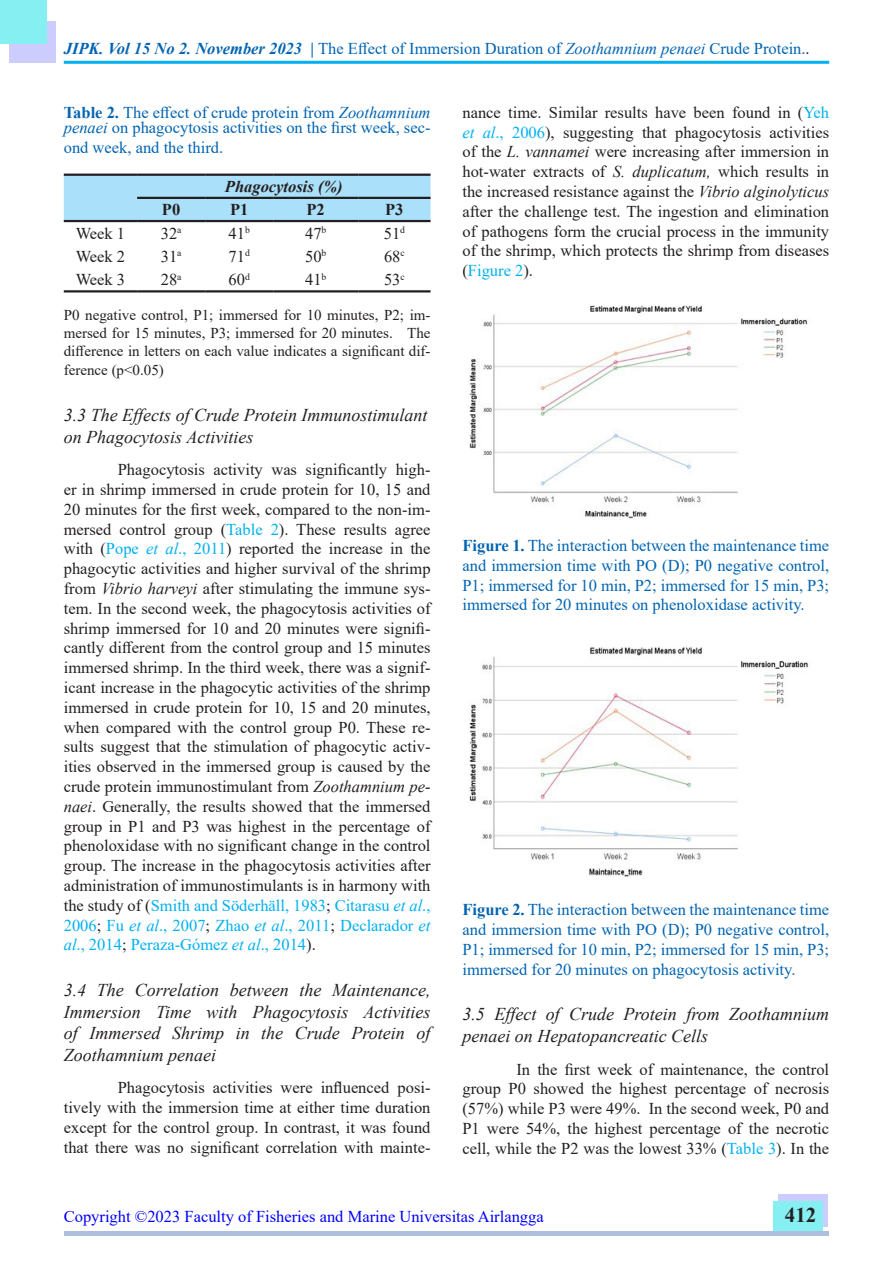
<style>
.page{position:relative;width:893px;height:1263px;background:#fff}
.page>*{position:absolute;margin:0;border:0;box-sizing:border-box;transform-origin:0 0}
.t1{font:700 21px "Times New Roman";color:#231f20}
.Heading_2{font:italic 18px/21.6px "Times New Roman";color:#231f20}
.t2{font:16.5px/19.8px "Times New Roman";color:#231f20;text-align:justify}
.t3{font:16.5px/19.8px "Times New Roman";color:#0164b2;text-align:justify}
.t4{font:16.5px "Times New Roman";color:#00f}
.t5{font:italic 700 16.5px "Times New Roman";color:#231f20}
.t6{font:700 16.5px "Times New Roman";color:#231f20}
.t7{font:15px/18px "Times New Roman";color:#231f20;text-align:justify}
.s1{font-weight:700;font-style:italic}
.s2{font-weight:700}
.s3{font-style:italic}
.s4{color:#231f20}
.s5{color:#00b0f0}
.s6{font-style:italic;color:#00b0f0}
</style>
<div class="page">
<div style="left:9px;top:21px;width:47px;height:42px;background:#ccf"></div>
<div style="left:0;top:0;width:47px;height:44px;background:#86eff1"></div>
<hr style="left:64px;top:61px;width:765px;height:3px;background:#00b0f0">
<div style="left:779px;top:1194px;width:49px;height:33px;background:#ccf"></div>
<div style="left:774px;top:1201px;width:49px;height:29px;background:#86eff1"></div>
<div style="left:64px;top:1231px;width:765px;height:5px;background:#adbee1"></div>
<div style="left:64px;top:176px;width:367px;height:44px;background:#aae0f9"></div>
<hr style="left:64px;top:174px;width:73px;height:2px;background:#231f20">
<hr style="left:137px;top:174px;width:68px;height:2px;background:#231f20">
<hr style="left:205px;top:174px;width:68px;height:2px;background:#231f20">
<hr style="left:273px;top:174px;width:85px;height:2px;background:#231f20">
<hr style="left:358px;top:174px;width:73px;height:2px;background:#231f20">
<hr style="left:137px;top:197px;width:68px;height:2px;background:#231f20">
<hr style="left:205px;top:197px;width:68px;height:2px;background:#231f20">
<hr style="left:273px;top:197px;width:85px;height:2px;background:#231f20">
<hr style="left:358px;top:197px;width:73px;height:2px;background:#231f20">
<hr style="left:64px;top:220px;width:73px;height:2px;background:#231f20">
<hr style="left:137px;top:220px;width:68px;height:2px;background:#231f20">
<hr style="left:205px;top:220px;width:68px;height:2px;background:#231f20">
<hr style="left:273px;top:220px;width:85px;height:2px;background:#231f20">
<hr style="left:358px;top:220px;width:73px;height:2px;background:#231f20">
<hr style="left:64px;top:290px;width:73px;height:2px;background:#231f20">
<hr style="left:137px;top:290px;width:68px;height:2px;background:#231f20">
<hr style="left:205px;top:290px;width:68px;height:2px;background:#231f20">
<hr style="left:273px;top:290px;width:85px;height:2px;background:#231f20">
<hr style="left:358px;top:290px;width:73px;height:2px;background:#231f20">
<img style="left:469px;top:305px;width:339px;height:214px">
<img style="left:469px;top:647px;width:339px;height:230px">
<p class="t3" style="left:64px;top:38px;width:747px"><span class="s1">JIPK. Vol 15 No 2. November 2023</span> <span class="s2">|</span> The Effect of Immersion Duration of <span class="s3">Zoothamnium penaei</span> Crude Protein.<span class="s4">.</span></p>
<p class="t3" style="left:64px;top:104px;width:368px;line-height:15px"><span class="s2">Table 2.</span> The effect of crude protein from <span class="s3">Zoothamnium penaei</span> on phagocytosis activities on the first week, sec-</p>
<p class="t3" style="left:64px;top:137px;width:161px">ond week, and the third.</p>
<p class="t5" style="left:225px;top:175px;width:119px">Phagocytosis (%)</p>
<p class="t6" style="left:162px;top:198px;width:20px">P0</p>
<p class="t6" style="left:230px;top:198px;width:20px">P1</p>
<p class="t6" style="left:307px;top:198px;width:20px">P2</p>
<p class="t6" style="left:385px;top:198px;width:20px">P3</p>
<p class="t2" style="left:76px;top:223px;width:51px">Week 1</p>
<p class="t2" style="left:161px;top:223px;width:22px">32<sup>a</sup></p>
<p class="t2" style="left:229px;top:223px;width:23px">41<sup>b</sup></p>
<p class="t2" style="left:305px;top:223px;width:23px">47<sup>b</sup></p>
<p class="t2" style="left:384px;top:223px;width:23px">51<sup>d</sup></p>
<p class="t2" style="left:76px;top:246px;width:51px">Week 2</p>
<p class="t2" style="left:161px;top:246px;width:22px">31<sup>a</sup></p>
<p class="t2" style="left:229px;top:246px;width:23px">71<sup>d</sup></p>
<p class="t2" style="left:305px;top:246px;width:23px">50<sup>b</sup></p>
<p class="t2" style="left:384px;top:246px;width:22px">68<sup>c</sup></p>
<p class="t2" style="left:76px;top:269px;width:51px">Week 3</p>
<p class="t2" style="left:161px;top:269px;width:22px">28<sup>a</sup></p>
<p class="t2" style="left:229px;top:269px;width:23px">60<sup>d</sup></p>
<p class="t2" style="left:305px;top:269px;width:23px">41<sup>b</sup></p>
<p class="t2" style="left:384px;top:269px;width:22px">53<sup>c</sup></p>
<p class="t7" style="left:64px;top:305px;width:368px">P0 negative control, P1; immersed for 10 minutes, P2; im&shy;mersed for 15 minutes, P3; immersed for 20 minutes. The difference in letters on each value indicates a significant dif-</p>
<p class="t7" style="left:64px;top:361px;width:102px">ference (p&lt;0.05)</p>
<p class="Heading_2" style="left:64px;top:404px;width:365px">3.3 The Effects of Crude Protein Immunostimulant on Phagocytosis Activities</p>
<p class="t2" style="left:64px;top:459px;width:368px;text-indent:54px">Phagocytosis activity was significantly high&shy;er in shrimp immersed in crude protein for 10, 15 and 20 minutes for the first week, compared to the non-im&shy;mersed control group (<span class="s5">Table 2</span>). These results agree with (<span class="s5">Pope</span> <span class="s6">et al</span><span class="s5">., 2011</span>) reported the increase in the phagocytic activities and higher survival of the shrimp from <span class="s3">Vibrio harveyi</span> after stimulating the immune sys&shy;tem. In the second week, the phagocytosis activities of shrimp immersed for 10 and 20 minutes were signifi&shy;cantly different from the control group and 15 minutes immersed shrimp. In the third week, there was a signif&shy;icant increase in the phagocytic activities of the shrimp immersed in crude protein for 10, 15 and 20 minutes, when compared with the control group P0. These re&shy;sults suggest that the stimulation of phagocytic activ&shy;ities observed in the immersed group is caused by the crude protein immunostimulant from <span class="s3">Zoothamnium pe&shy;naei</span>. Generally, the results showed that the immersed group in P1 and P3 was highest in the percentage of phenoloxidase with no significant change in the control group. The increase in the phagocytosis activities after administration of immunostimulants is in harmony with the study of (<span class="s5">Smith and Söderhäll, 1983</span>; <span class="s5">Citarasu</span> <span class="s6">et al</span><span class="s5">., 2006</span>; <span class="s5">Fu</span> <span class="s6">et al</span><span class="s5">., 2007</span>; <span class="s5">Zhao</span> <span class="s6">et al</span><span class="s5">., 2011</span>; <span class="s5">Declarador</span> <span class="s6">et al</span><span class="s5">., 2014</span>; <span class="s5">Peraza-Gómez</span> <span class="s6">et al</span><span class="s5">., 2014</span>).</p>
<p class="Heading_2" style="left:64px;top:979px;width:368px;text-align:justify">3.4 The Correlation between the Maintenance, Immersion Time with Phagocytosis Activities of Immersed Shrimp in the Crude Protein of Zoothamnium penaei</p>
<p class="t2" style="left:64px;top:1077px;width:368px;text-indent:54px">Phagocytosis activities were influenced posi&shy;tively with the immersion time at either time duration except for the control group. In contrast, it was found that there was no significant correlation with mainte-</p>
<p class="t2" style="left:462px;top:102px;width:368px">nance time. Similar results have been found in (<span class="s5">Yeh </span><span class="s6">et al</span><span class="s5">., 2006</span>), suggesting that phagocytosis activities of the <span class="s3">L. vannamei</span> were increasing after immersion in hot-water extracts of <span class="s3">S. duplicatum,</span> which results in the increased resistance against the <span class="s3">Vibrio alginolyticus </span>after the challenge test. The ingestion and elimination of pathogens form the crucial process in the immunity of the shrimp, which protects the shrimp from diseases (<span class="s5">Figure 2</span>).</p>
<p class="t3" style="left:462px;top:535px;width:368px"><span class="s2">Figure 1.</span> The interaction between the maintenance time and immersion time with PO (D); P0 negative control, P1; immersed for 10 min, P2; immersed for 15 min, P3; immersed for 20 minutes on phenoloxidase activity.</p>
<p class="t3" style="left:462px;top:899px;width:368px"><span class="s2">Figure 2.</span> The interaction between the maintenance time and immersion time with PO (D); P0 negative control, P1; immersed for 10 min, P2; immersed for 15 min, P3; immersed for 20 minutes on phagocytosis activity.</p>
<p class="Heading_2" style="left:462px;top:1003px;width:368px">3.5 Effect of Crude Protein from Zoothamnium penaei on Hepatopancreatic Cells</p>
<p class="t2" style="left:462px;top:1058px;width:368px;text-indent:54px">In the first week of maintenance, the control group P0 showed the highest percentage of necrosis (57%) while P3 were 49%. In the second week, P0 and P1 were 54%, the highest percentage of the necrotic cell, while the P2 was the lowest 33% (<span class="s5">Table 3</span>). In the</p>
<p class="t4" style="left:64px;top:1205px;width:481px">Copyright ©2023 Faculty of Fisheries and Marine Universitas Airlangga</p>
<p class="t1" style="left:785px;top:1200px;width:33px">412</p>
</div>
